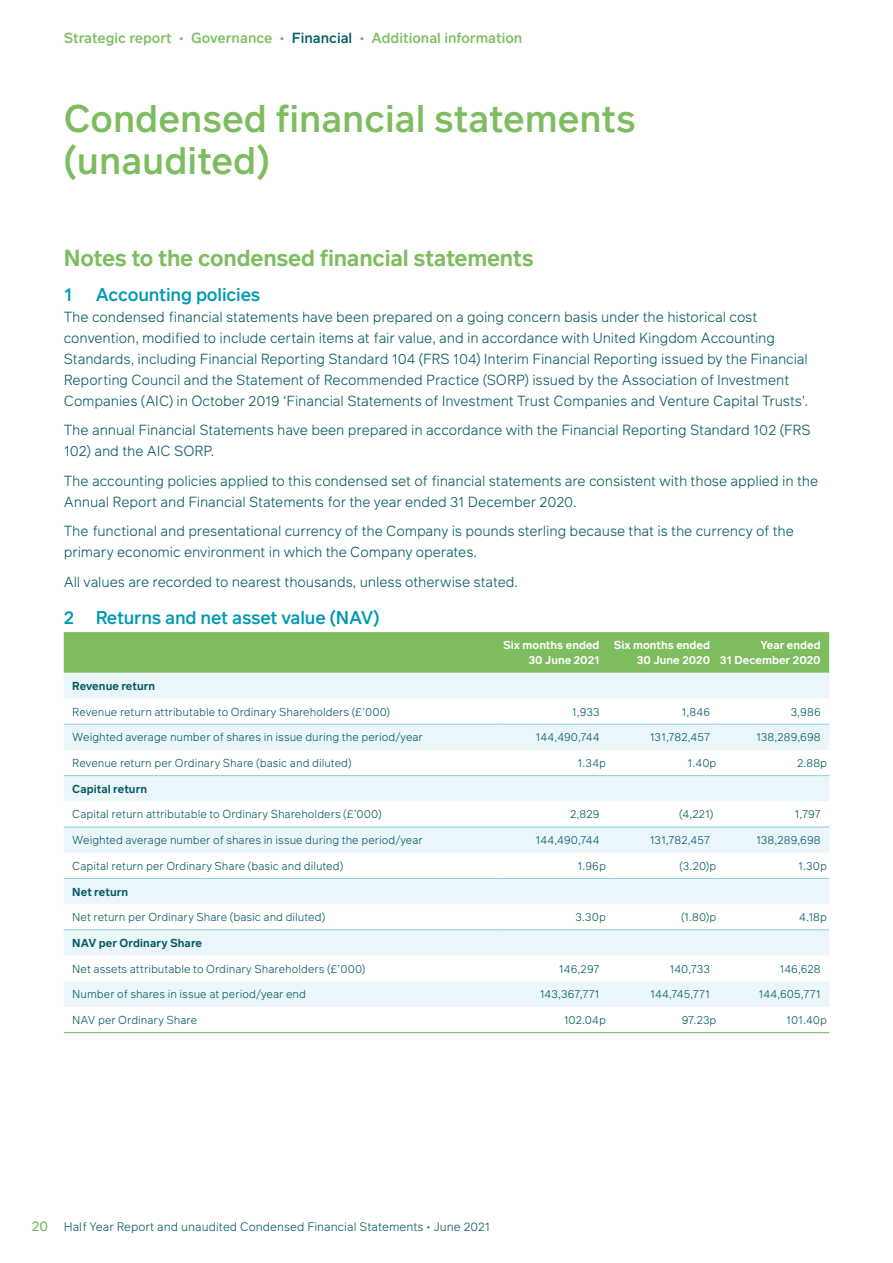
<style>
.page{position:relative;width:893px;height:1263px;background:#fff}
.page>*{position:absolute;margin:0;border:0;box-sizing:border-box;transform-origin:0 0}
.t1{font:500 37.5px/42px "Infra";color:#7dbd5f}
.t2{font:600 22.5px "Infra";letter-spacing:-.01em;color:#7dbd5f}
.t3{font:500 18px "Infra";letter-spacing:-.01em;color:#0099b3}
.t4{font:300 14.25px/21px "Infra";letter-spacing:-.01em;color:#055a60}
.t5{font:500 14.25px "Infra";color:#7dbd5f}
.t6{font:300 12px "Infra";color:#055a60}
.t7{font:300 11.25px "Infra";color:#055a60}
.t8{font:600 11.25px/15px "Infra";color:#fff;text-align:right}
.t9{font:600 11.25px "Infra";letter-spacing:.005em;color:#055a60}
.s1{color:#055a60}
.s2{font-size:13.5px;color:#7dbd5f}
</style>
<div class="page">
<div style="left:64px;top:632px;width:765px;height:41px;background:#7dbd5f"></div>
<div style="left:64px;top:673px;width:765px;height:25px;background:#eaf6f9"></div>
<svg style="left:64px;top:723px;width:765px;height:284px;fill:#eaf6f9"></svg>
<hr style="left:64px;top:1032px;width:433px;height:1px;background:#7dbd5f">
<hr style="left:497px;top:1032px;width:111px;height:1px;background:#7dbd5f">
<hr style="left:608px;top:1032px;width:111px;height:1px;background:#7dbd5f">
<hr style="left:719px;top:1032px;width:110px;height:1px;background:#7dbd5f">
<hr style="left:64px;top:724px;width:433px;height:1px;background:#88ccdb">
<hr style="left:497px;top:724px;width:111px;height:1px;background:#88ccdb">
<hr style="left:608px;top:724px;width:111px;height:1px;background:#88ccdb">
<hr style="left:719px;top:724px;width:110px;height:1px;background:#88ccdb">
<hr style="left:64px;top:775px;width:433px;height:1px;background:#88ccdb">
<hr style="left:497px;top:775px;width:111px;height:1px;background:#88ccdb">
<hr style="left:608px;top:775px;width:111px;height:1px;background:#88ccdb">
<hr style="left:719px;top:775px;width:110px;height:1px;background:#88ccdb">
<hr style="left:64px;top:827px;width:433px;height:1px;background:#88ccdb">
<hr style="left:497px;top:827px;width:111px;height:1px;background:#88ccdb">
<hr style="left:608px;top:827px;width:111px;height:1px;background:#88ccdb">
<hr style="left:719px;top:827px;width:110px;height:1px;background:#88ccdb">
<hr style="left:64px;top:878px;width:433px;height:1px;background:#88ccdb">
<hr style="left:497px;top:878px;width:111px;height:1px;background:#88ccdb">
<hr style="left:608px;top:878px;width:111px;height:1px;background:#88ccdb">
<hr style="left:719px;top:878px;width:110px;height:1px;background:#88ccdb">
<hr style="left:64px;top:929px;width:433px;height:1px;background:#88ccdb">
<hr style="left:497px;top:929px;width:111px;height:1px;background:#88ccdb">
<hr style="left:608px;top:929px;width:111px;height:1px;background:#88ccdb">
<hr style="left:719px;top:929px;width:110px;height:1px;background:#88ccdb">
<p class="t5" style="left:64px;top:28px;width:460px">Strategic report • Governance • <span class="s1">Financial</span> • Additional information</p>
<h1 class="t1" style="left:64px;top:96px;width:574px">Condensed financial statements (unaudited)</h1>
<h2 class="t2" style="left:64px;top:242px;width:472px">Notes to the condensed financial statements</h2>
<p class="t3" style="left:64px;top:281px;width:10px">1</p>
<p class="t3" style="left:96px;top:281px;width:166px">Accounting policies</p>
<p class="t4" style="left:64px;top:306px;width:746px">The condensed financial statements have been prepared on a going concern basis under the historical cost convention, modified to include certain items at fair value, and in accordance with United Kingdom Accounting Standards, including Financial Reporting Standard 104 (FRS 104) Interim Financial Reporting issued by the Financial Reporting Council and the Statement of Recommended Practice (SORP) issued by the Association of Investment Companies (AIC) in October 2019 ‘Financial Statements of Investment Trust Companies and Venture Capital Trusts’.</p>
<p class="t4" style="left:64px;top:419px;width:748px">The annual Financial Statements have been prepared in accordance with the Financial Reporting Standard 102 (FRS<br>102) and the AIC SORP.</p>
<p class="t4" style="left:64px;top:470px;width:756px">The accounting policies applied to this condensed set of financial statements are consistent with those applied in the<br>Annual Report and Financial Statements for the year ended 31 December 2020.</p>
<p class="t4" style="left:64px;top:520px;width:732px">The functional and presentational currency of the Company is pounds sterling because that is the currency of the primary economic environment in which the Company operates.</p>
<p class="t4" style="left:64px;top:571px;width:453px">All values are recorded to nearest thousands, unless otherwise stated.</p>
<p class="t3" style="left:64px;top:604px;width:317px">2 Returns and net asset value (NAV)</p>
<p class="t8" style="left:503px;top:637px;width:98px">Six months ended<br>30 June 2021</p>
<p class="t8" style="left:614px;top:637px;width:98px">Six months ended<br>30 June 2020</p>
<p class="t8" style="left:720px;top:637px;width:102px">Year ended<br>31 December 2020</p>
<p class="t9" style="left:72px;top:678px;width:85px">Revenue return</p>
<p class="t7" style="left:72px;top:704px;width:319px">Revenue return attributable to Ordinary Shareholders (£’000)</p>
<p class="t7" style="left:572px;top:704px;width:29px">1,933</p>
<p class="t7" style="left:682px;top:704px;width:30px">1,846</p>
<p class="t7" style="left:791px;top:704px;width:32px">3,986</p>
<p class="t7" style="left:72px;top:729px;width:352px">Weighted average number of shares in issue during the period/year</p>
<p class="t7" style="left:536px;top:729px;width:65px">144,490,744</p>
<p class="t7" style="left:650px;top:729px;width:62px">131,782,457</p>
<p class="t7" style="left:756px;top:729px;width:66px">138,289,698</p>
<p class="t7" style="left:72px;top:755px;width:281px">Revenue return per Ordinary Share (basic and diluted)</p>
<p class="t7" style="left:578px;top:755px;width:30px">1.34p</p>
<p class="t7" style="left:688px;top:755px;width:30px">1.40p</p>
<p class="t7" style="left:797px;top:755px;width:32px">2.88p</p>
<p class="t9" style="left:72px;top:781px;width:76px">Capital return</p>
<p class="t7" style="left:72px;top:807px;width:311px">Capital return attributable to Ordinary Shareholders (£’000)</p>
<p class="t7" style="left:570px;top:807px;width:31px">2,829</p>
<p class="t7" style="left:679px;top:807px;width:36px">(4,221)</p>
<p class="t7" style="left:795px;top:807px;width:28px">1,797</p>
<p class="t7" style="left:72px;top:832px;width:352px">Weighted average number of shares in issue during the period/year</p>
<p class="t7" style="left:536px;top:832px;width:65px">144,490,744</p>
<p class="t7" style="left:650px;top:832px;width:62px">131,782,457</p>
<p class="t7" style="left:756px;top:832px;width:66px">138,289,698</p>
<p class="t7" style="left:72px;top:858px;width:273px">Capital return per Ordinary Share (basic and diluted)</p>
<p class="t7" style="left:577px;top:858px;width:30px">1.96p</p>
<p class="t7" style="left:680px;top:858px;width:38px">(3.20)p</p>
<p class="t7" style="left:798px;top:858px;width:30px">1.30p</p>
<p class="t9" style="left:72px;top:883px;width:58px">Net return</p>
<p class="t7" style="left:72px;top:909px;width:255px">Net return per Ordinary Share (basic and diluted)</p>
<p class="t7" style="left:575px;top:909px;width:32px">3.30p</p>
<p class="t7" style="left:681px;top:909px;width:37px">(1.80)p</p>
<p class="t7" style="left:799px;top:909px;width:29px">4.18p</p>
<p class="t9" style="left:72px;top:935px;width:131px">NAV per Ordinary Share</p>
<p class="t7" style="left:72px;top:961px;width:295px">Net assets attributable to Ordinary Shareholders (£’000)</p>
<p class="t7" style="left:559px;top:961px;width:42px">146,297</p>
<p class="t7" style="left:670px;top:961px;width:42px">140,733</p>
<p class="t7" style="left:779px;top:961px;width:43px">146,628</p>
<p class="t7" style="left:72px;top:986px;width:235px">Number of shares in issue at period/year end</p>
<p class="t7" style="left:540px;top:986px;width:61px">143,367,771</p>
<p class="t7" style="left:650px;top:986px;width:61px">144,745,771</p>
<p class="t7" style="left:759px;top:986px;width:64px">144,605,771</p>
<p class="t7" style="left:72px;top:1012px;width:126px">NAV per Ordinary Share</p>
<p class="t7" style="left:564px;top:1012px;width:44px">102.04p</p>
<p class="t7" style="left:682px;top:1012px;width:36px">97. 23p</p>
<p class="t7" style="left:786px;top:1012px;width:42px">101.40p</p>
<p class="t6" style="left:32px;top:1218px;width:460px"><span class="s2">20</span> Half Year Report and unaudited Condensed Financial Statements • June 2021</p>
</div>
